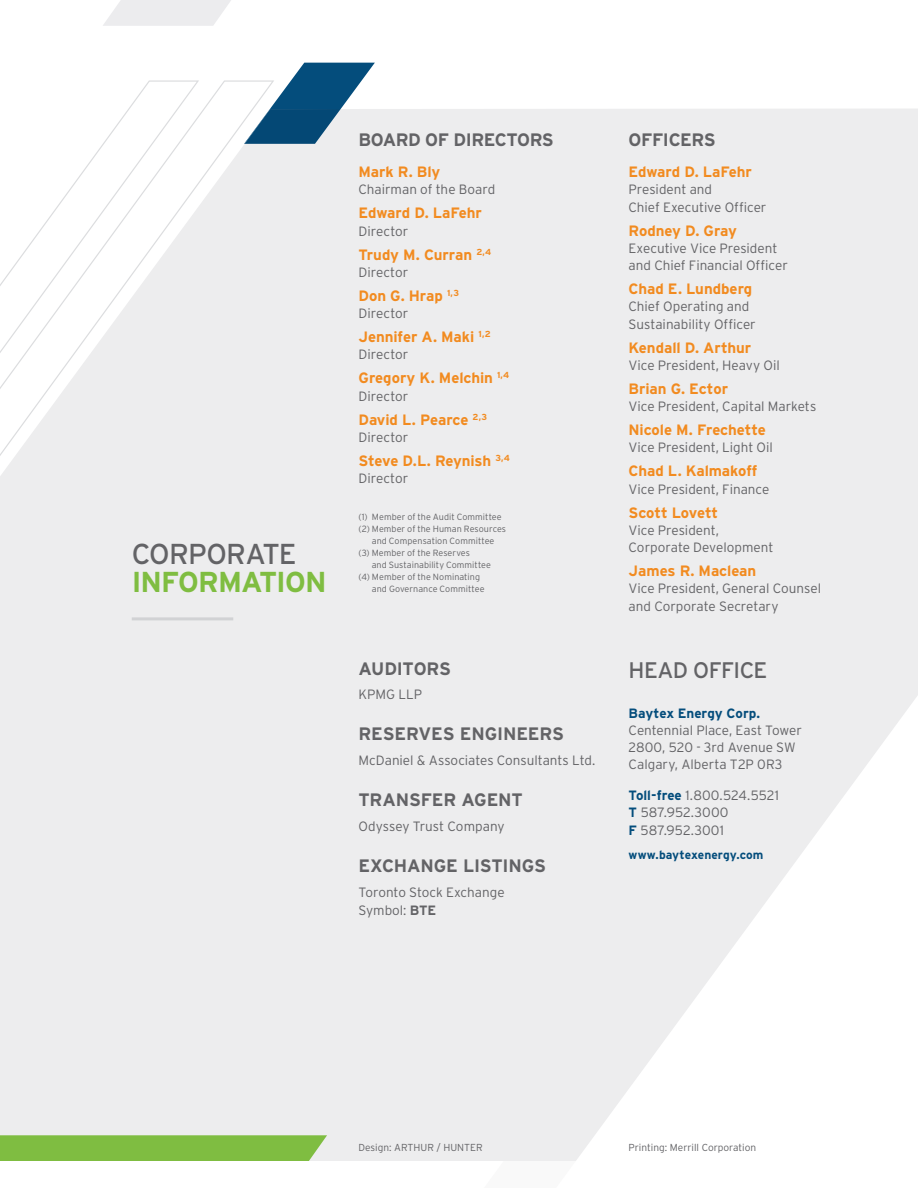
<style>
.page{position:relative;width:918px;height:1188px;background:#fff}
.page>*{position:absolute;margin:0;border:0;box-sizing:border-box;transform-origin:0 0}
.t1{font:700 28.8px "Interstate";letter-spacing:-.03em;color:#7fbd41}
.t2{font:28.8px "Interstate";letter-spacing:-.03em;color:#636366}
.t3{font:22.5px "Interstate";letter-spacing:-.025em;color:#636366}
.t4{font:700 18px "Interstate";letter-spacing:-.015em;color:#636366}
.t5{font:700 15px "Interstate";letter-spacing:-.005em;color:#f28b20}
.t6{font:300 13.5px/17.2px "Interstate";color:#636366}
.t7{font:700 13.5px "Interstate";letter-spacing:-.005em;color:#044d7c}
.t8{font:700 12px "Interstate";letter-spacing:.005em;color:#044d7c}
.t9{font:300 10.2px "Interstate";color:#636366}
.t10{font:300 9px "Interstate";letter-spacing:.005em;color:#636366}
.s1{font-weight:700}
.s2{font-weight:700;color:#044d7c}
</style>
<div class="page">
<div style="left:0;top:109px;width:918px;height:1052px;background:#ededee"></div>
<svg style="left:0;top:80px;width:275px;height:489px;background:#eeeeef"></svg>
<svg style="left:0;top:80px;width:200px;height:368px"></svg>
<svg style="left:103px;top:0;width:128px;height:26px"></svg>
<hr style="left:132px;top:617px;width:101px;height:3px;background:#d1d2d4">
<svg style="left:244px;top:63px;width:131px;height:81px"></svg>
<svg style="left:536px;top:658px;width:382px;height:503px;fill:#ededee"></svg>
<div style="left:0;top:1135px;width:327px;height:26px;background:#7fbd41"></div>
<h1 class="t2" style="left:132px;top:543px;width:166px">CORPORATE</h1>
<h1 class="t1" style="left:132px;top:571px;width:196px">INFORMATION</h1>
<h3 class="t4" style="left:359px;top:133px;width:197px">BOARD OF DIRECTORS</h3>
<p class="t5" style="left:359px;top:166px;width:83px">Mark R. Bly</p>
<p class="t6" style="left:359px;top:182px;width:138px">Chairman of the Board</p>
<p class="t5" style="left:359px;top:207px;width:125px">Edward D. LaFehr</p>
<p class="t6" style="left:359px;top:223px;width:51px">Director</p>
<p class="t5" style="left:359px;top:249px;width:134px">Trudy M. Curran <sup>2,4</sup></p>
<p class="t6" style="left:359px;top:265px;width:51px">Director</p>
<p class="t5" style="left:359px;top:290px;width:102px">Don G. Hrap <sup>1,3</sup></p>
<p class="t6" style="left:359px;top:306px;width:51px">Director</p>
<p class="t5" style="left:359px;top:331px;width:134px">Jennifer A. Maki <sup>1,2</sup></p>
<p class="t6" style="left:359px;top:347px;width:51px">Director</p>
<p class="t5" style="left:359px;top:372px;width:152px">Gregory K. Melchin <sup>1,4</sup></p>
<p class="t6" style="left:359px;top:388px;width:51px">Director</p>
<p class="t5" style="left:359px;top:414px;width:130px">David L. Pearce <sup>2,3</sup></p>
<p class="t6" style="left:359px;top:430px;width:51px">Director</p>
<p class="t5" style="left:359px;top:455px;width:153px">Steve D.L. Reynish <sup>3,4</sup></p>
<p class="t6" style="left:359px;top:471px;width:51px">Director</p>
<p class="t10" style="left:359px;top:513px;width:145px">(1) Member of the Audit Committee</p>
<p class="t10" style="left:359px;top:525px;width:149px">(2) Member of the Human Resources</p>
<p class="t10" style="left:372px;top:537px;width:124px">and Compensation Committee</p>
<p class="t10" style="left:359px;top:549px;width:113px">(3) Member of the Reserves</p>
<p class="t10" style="left:372px;top:561px;width:121px">and Sustainability Committee</p>
<p class="t10" style="left:359px;top:573px;width:123px">(4) Member of the Nominating</p>
<p class="t10" style="left:372px;top:585px;width:114px">and Governance Committee</p>
<h3 class="t4" style="left:359px;top:662px;width:94px">AUDITORS</h3>
<p class="t6" style="left:359px;top:687px;width:65px">KPMG LLP</p>
<h3 class="t4" style="left:359px;top:727px;width:207px">RESERVES ENGINEERS</h3>
<p class="t6" style="left:359px;top:753px;width:238px">McDaniel &amp; Associates Consultants Ltd.</p>
<h3 class="t4" style="left:359px;top:793px;width:166px">TRANSFER AGENT</h3>
<p class="t6" style="left:359px;top:819px;width:147px">Odyssey Trust Company</p>
<h3 class="t4" style="left:359px;top:859px;width:189px">EXCHANGE LISTINGS</h3>
<p class="t6" style="left:359px;top:884px;width:148px;line-height:18px">Toronto Stock Exchange<br>Symbol: <span class="s1">BTE</span></p>
<h3 class="t4" style="left:629px;top:133px;width:89px">OFFICERS</h3>
<p class="t5" style="left:629px;top:166px;width:125px">Edward D. LaFehr</p>
<p class="t6" style="left:629px;top:182px;width:139px">President and<br>Chief Executive Officer</p>
<p class="t5" style="left:629px;top:225px;width:110px">Rodney D. Gray</p>
<p class="t6" style="left:629px;top:241px;width:161px">Executive Vice President and Chief Financial Officer</p>
<p class="t5" style="left:629px;top:283px;width:125px">Chad E. Lundberg</p>
<p class="t6" style="left:629px;top:299px;width:129px">Chief Operating and<br>Sustainability Officer</p>
<p class="t5" style="left:629px;top:342px;width:124px">Kendall D. Arthur</p>
<p class="t6" style="left:629px;top:358px;width:153px">Vice President, Heavy Oil</p>
<p class="t5" style="left:629px;top:383px;width:101px">Brian G. Ector</p>
<p class="t6" style="left:629px;top:399px;width:189px">Vice President, Capital Markets</p>
<p class="t5" style="left:629px;top:424px;width:139px">Nicole M. Frechette</p>
<p class="t6" style="left:629px;top:440px;width:146px">Vice President, Light Oil</p>
<p class="t5" style="left:629px;top:465px;width:130px">Chad L. Kalmakoff</p>
<p class="t6" style="left:629px;top:481px;width:142px">Vice President, Finance</p>
<p class="t5" style="left:629px;top:507px;width:91px">Scott Lovett</p>
<p class="t6" style="left:629px;top:523px;width:146px">Vice President,<br>Corporate Development</p>
<p class="t5" style="left:629px;top:565px;width:129px">James R. Maclean</p>
<p class="t6" style="left:629px;top:581px;width:194px">Vice President, General Counsel and Corporate Secretary</p>
<h2 class="t3" style="left:629px;top:662px;width:140px">HEAD OFFICE</h2>
<p class="t7" style="left:629px;top:708px;width:133px">Baytex Energy Corp.</p>
<p class="t6" style="left:629px;top:723px;width:175px">Centennial Place, East Tower<br>2800, 520 - 3rd Avenue SW<br>Calgary, Alberta T2P 0R3</p>
<p class="t6" style="left:629px;top:788px;width:152px"><span class="s2">Toll-free</span> 1.800.524.5521<br><span class="s2">T</span> 587.952.3000<br><span class="s2">F</span> 587.952.3001</p>
<p class="t8" style="left:629px;top:851px;width:136px">www.baytexenergy.com</p>
<p class="t9" style="left:359px;top:1143px;width:126px">Design: ARTHUR / HUNTER</p>
<p class="t9" style="left:628px;top:1143px;width:129px">Printing: Merrill Corporation</p>
</div>
